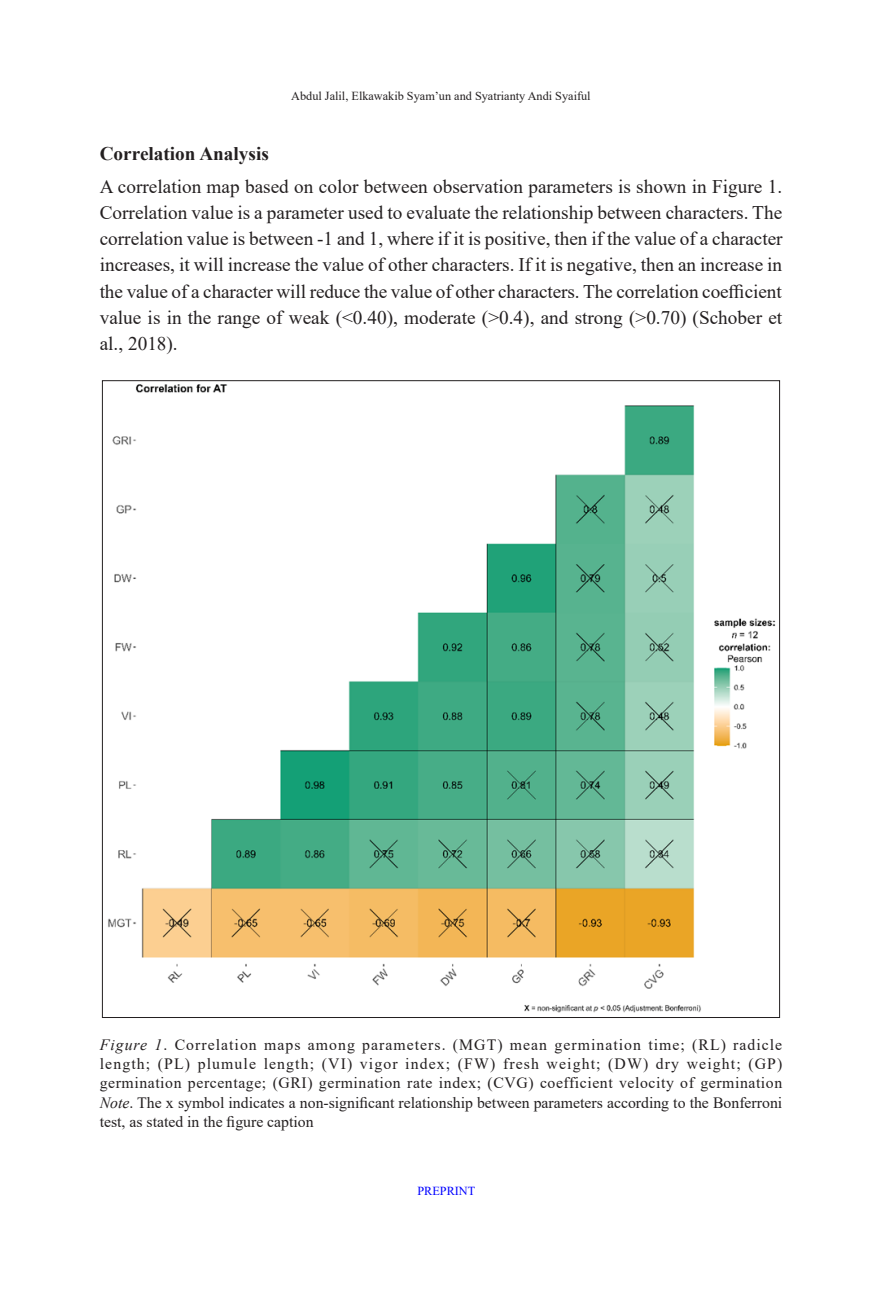
<style>
.page{position:relative;width:882px;height:1298px;background:#fff}
.page>*{position:absolute;margin:0;border:0;box-sizing:border-box;transform-origin:0 0}
.First_para_body_text{font:19.25px/26.2px "Times New Roman";color:#231f20;text-align:justify}
.Subhead_2{font:700 19.25px "Times New Roman";color:#231f20}
.Caption_Figure{font:15.75px/19.2px "Times New Roman";color:#231f20;text-align:justify}
.t1{font:12.25px "Times New Roman";color:#231f20}
.t2{font:12.25px "Times New Roman";color:#00f}
.s1{font-style:italic}
</style>
<div class="page">
<img style="left:108px;top:384px;width:668px;height:629px">
<p class="t1" style="left:291px;top:87px;width:301px">Abdul Jalil, Elkawakib Syam’un and Syatrianty Andi Syaiful</p>
<p class="Subhead_2" style="left:100px;top:140px;width:171px">Correlation Analysis</p>
<p class="First_para_body_text" style="left:100px;top:172px;width:684px">A correlation map based on color between observation parameters is shown in Figure 1.<br>Correlation value is a parameter used to evaluate the relationship between characters. The correlation value is between -1 and 1, where if it is positive, then if the value of a character increases, it will increase the value of other characters. If it is negative, then an increase in the value of a character will reduce the value of other characters. The correlation coefficient value is in the range of weak (&lt;0.40), moderate (&gt;0.4), and strong (&gt;0.70) (Schober et al., 2018).</p>
<p class="Caption_Figure" style="left:100px;top:1034px;width:684px"><span class="s1">Figure 1</span>. Correlation maps among parameters. (MGT) mean germination time; (RL) radicle length; (PL) plumule length; (VI) vigor index; (FW) fresh weight; (DW) dry weight; (GP) germination percentage; (GRI) germination rate index; (CVG) coefficient velocity of germination <span class="s1">Note</span>. The x symbol indicates a non-significant relationship between parameters according to the Bonferroni test, as stated in the figure caption</p>
<p class="t2" style="left:417px;top:1182px;width:59px">PREPRINT</p>
</div>
